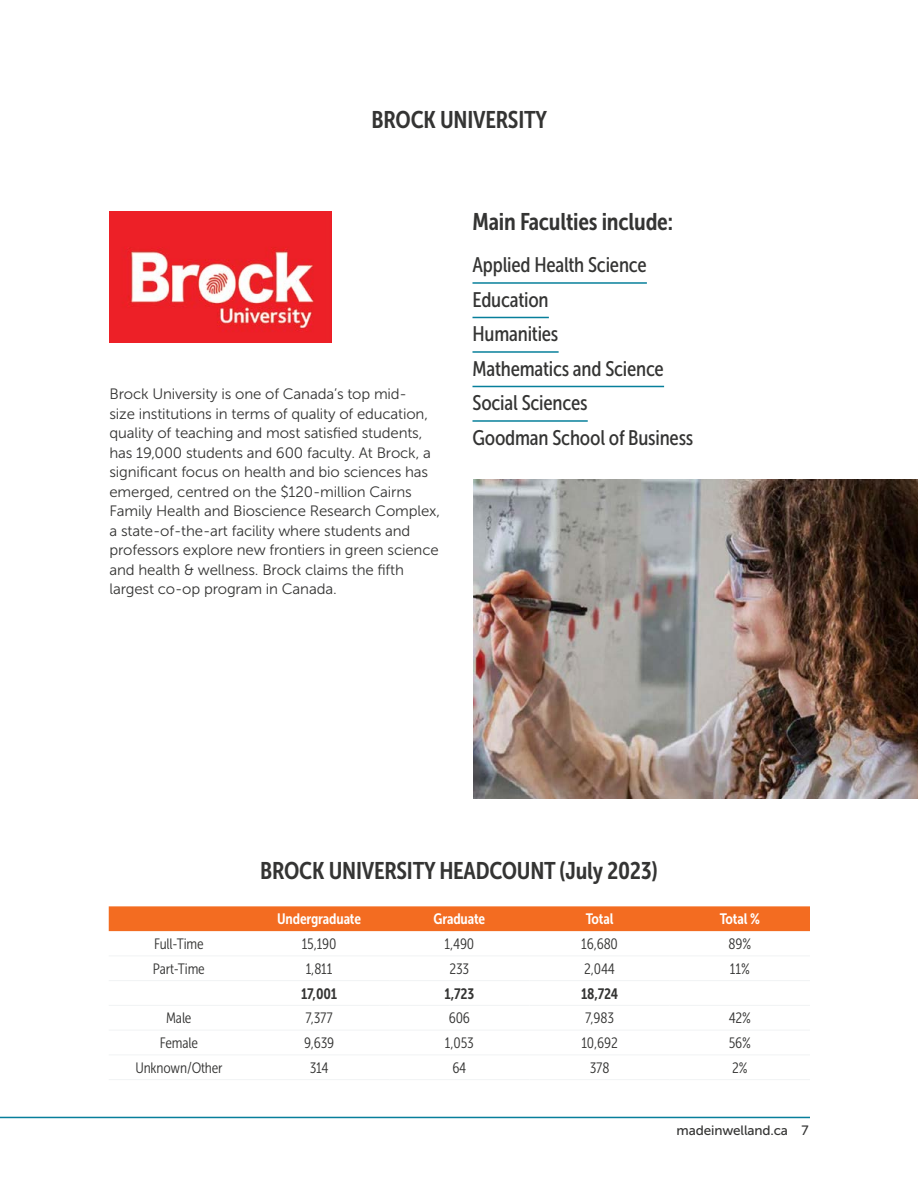
<style>
.page{position:relative;width:918px;height:1188px;background:#fff}
.page>*{position:absolute;margin:0;border:0;box-sizing:border-box;transform-origin:0 0}
.h3-subhead{font:24px "Museo Sans Cond 700";letter-spacing:-.01em;color:#343433}
.h4-subhead{font:24px "Museo Sans Cond 700";letter-spacing:-.01em;color:#343433}
.displayList{font:21px "Museo Sans Cond 500";letter-spacing:-.01em;color:#343433}
.displayListLast{font:21px "Museo Sans Cond 500";letter-spacing:-.01em;color:#343433}
.t1{font:15px/19.5px "Museo Sans 300";letter-spacing:-.01em;color:#343433}
.t2{font:15px "Museo Sans Cond 300";letter-spacing:-.01em;color:#343433}
.t3{font:15px "Museo Sans Cond 700";letter-spacing:-.01em;color:#fff}
.t4{font:15px "Museo Sans Cond 700";letter-spacing:-.01em;color:#343433}
.t5{font:13.5px "Museo Sans 500";letter-spacing:-.01em;color:#343433}
</style>
<div class="page">
<hr style="left:0;top:1117px;width:810px;height:1px;background:#077f9b">
<div style="left:109px;top:906px;width:701px;height:25px;background:#f36c21"></div>
<hr style="left:109px;top:956px;width:140px;height:1px;background:#f1f3f4">
<hr style="left:249px;top:956px;width:140px;height:1px;background:#f1f3f4">
<hr style="left:389px;top:956px;width:140px;height:1px;background:#f1f3f4">
<hr style="left:529px;top:956px;width:141px;height:1px;background:#f1f3f4">
<hr style="left:670px;top:956px;width:140px;height:1px;background:#f1f3f4">
<hr style="left:109px;top:980px;width:140px;height:1px;background:#f1f3f4">
<hr style="left:249px;top:980px;width:140px;height:1px;background:#f1f3f4">
<hr style="left:389px;top:980px;width:140px;height:1px;background:#f1f3f4">
<hr style="left:529px;top:980px;width:141px;height:1px;background:#f1f3f4">
<hr style="left:670px;top:980px;width:140px;height:1px;background:#f1f3f4">
<hr style="left:109px;top:1005px;width:140px;height:1px;background:#f1f3f4">
<hr style="left:249px;top:1005px;width:140px;height:1px;background:#f1f3f4">
<hr style="left:389px;top:1005px;width:140px;height:1px;background:#f1f3f4">
<hr style="left:529px;top:1005px;width:141px;height:1px;background:#f1f3f4">
<hr style="left:670px;top:1005px;width:140px;height:1px;background:#f1f3f4">
<hr style="left:109px;top:1030px;width:140px;height:1px;background:#f1f3f4">
<hr style="left:249px;top:1030px;width:140px;height:1px;background:#f1f3f4">
<hr style="left:389px;top:1030px;width:140px;height:1px;background:#f1f3f4">
<hr style="left:529px;top:1030px;width:141px;height:1px;background:#f1f3f4">
<hr style="left:670px;top:1030px;width:140px;height:1px;background:#f1f3f4">
<hr style="left:109px;top:1054px;width:140px;height:1px;background:#f1f3f4">
<hr style="left:249px;top:1054px;width:140px;height:1px;background:#f1f3f4">
<hr style="left:389px;top:1054px;width:140px;height:1px;background:#f1f3f4">
<hr style="left:529px;top:1054px;width:141px;height:1px;background:#f1f3f4">
<hr style="left:670px;top:1054px;width:140px;height:1px;background:#f1f3f4">
<hr style="left:109px;top:1079px;width:140px;height:1px;background:#f1f3f4">
<hr style="left:249px;top:1079px;width:140px;height:1px;background:#f1f3f4">
<hr style="left:389px;top:1079px;width:140px;height:1px;background:#f1f3f4">
<hr style="left:529px;top:1079px;width:141px;height:1px;background:#f1f3f4">
<hr style="left:670px;top:1079px;width:140px;height:1px;background:#f1f3f4">
<hr style="left:472px;top:282px;width:175px;height:2px;background:#077f9b">
<hr style="left:472px;top:317px;width:77px;height:1px;background:#077f9b">
<hr style="left:472px;top:351px;width:87px;height:2px;background:#077f9b">
<hr style="left:472px;top:386px;width:192px;height:1px;background:#077f9b">
<hr style="left:472px;top:420px;width:116px;height:2px;background:#077f9b">
<img style="left:110px;top:212px;width:222px;height:130px">
<img style="left:473px;top:480px;width:445px;height:319px">
<h3 class="h3-subhead" style="left:372px;top:107px;width:177px">BROCK UNIVERSITY</h3>
<p class="t1" style="left:110px;top:384px;width:332px">Brock University is one of Canada’s top mid-<br>size institutions in terms of quality of education, quality of teaching and most satisfied students, has 19,000 students and 600 faculty. At Brock, a significant focus on health and bio sciences has emerged, centred on the $120-million Cairns Family Health and Bioscience Research Complex, a state-of-the-art facility where students and professors explore new frontiers in green science and health &amp; wellness. Brock claims the fifth largest co-op program in Canada.</p>
<h4 class="h4-subhead" style="left:472px;top:208px;width:202px">Main Faculties include:</h4>
<p class="displayList" style="left:472px;top:253px;width:176px">Applied Health Science</p>
<p class="displayList" style="left:472px;top:288px;width:78px">Education</p>
<p class="displayList" style="left:472px;top:322px;width:87px">Humanities</p>
<p class="displayList" style="left:472px;top:357px;width:193px">Mathematics and Science</p>
<p class="displayList" style="left:472px;top:391px;width:117px">Social Sciences</p>
<p class="displayListLast" style="left:472px;top:426px;width:222px">Goodman School of Business</p>
<h3 class="h3-subhead" style="left:260px;top:858px;width:399px">BROCK UNIVERSITY HEADCOUNT (July 2023)</h3>
<p class="t3" style="left:277px;top:911px;width:85px">Undergraduate</p>
<p class="t3" style="left:434px;top:911px;width:53px">Graduate</p>
<p class="t3" style="left:586px;top:911px;width:29px">Total</p>
<p class="t3" style="left:720px;top:911px;width:42px">Total %</p>
<p class="t2" style="left:154px;top:936px;width:51px">Full-Time</p>
<p class="t2" style="left:302px;top:936px;width:36px">15,190</p>
<p class="t2" style="left:444px;top:936px;width:31px">1,490</p>
<p class="t2" style="left:581px;top:936px;width:38px">16,680</p>
<p class="t2" style="left:729px;top:936px;width:24px">89%</p>
<p class="t2" style="left:153px;top:961px;width:53px">Part-Time</p>
<p class="t2" style="left:306px;top:961px;width:28px">1,811</p>
<p class="t2" style="left:449px;top:961px;width:21px">233</p>
<p class="t2" style="left:584px;top:961px;width:32px">2,044</p>
<p class="t2" style="left:730px;top:961px;width:21px">11%</p>
<p class="t4" style="left:301px;top:985px;width:38px">17,001</p>
<p class="t4" style="left:445px;top:985px;width:31px">1,723</p>
<p class="t4" style="left:581px;top:985px;width:39px">18,724</p>
<p class="t2" style="left:166px;top:1010px;width:27px">Male</p>
<p class="t2" style="left:306px;top:1010px;width:29px">7,377</p>
<p class="t2" style="left:449px;top:1010px;width:23px">606</p>
<p class="t2" style="left:585px;top:1010px;width:30px">7,983</p>
<p class="t2" style="left:729px;top:1010px;width:24px">42%</p>
<p class="t2" style="left:160px;top:1035px;width:40px">Female</p>
<p class="t2" style="left:304px;top:1035px;width:32px">9,639</p>
<p class="t2" style="left:445px;top:1035px;width:30px">1,053</p>
<p class="t2" style="left:581px;top:1035px;width:38px">10,692</p>
<p class="t2" style="left:729px;top:1035px;width:24px">56%</p>
<p class="t2" style="left:135px;top:1060px;width:89px">Unknown/Other</p>
<p class="t2" style="left:310px;top:1060px;width:20px">314</p>
<p class="t2" style="left:452px;top:1060px;width:16px">64</p>
<p class="t2" style="left:590px;top:1060px;width:21px">378</p>
<p class="t2" style="left:732px;top:1060px;width:17px">2%</p>
<p class="t5" style="left:677px;top:1123px;width:133px">madeinwelland.ca 7</p>
</div>
